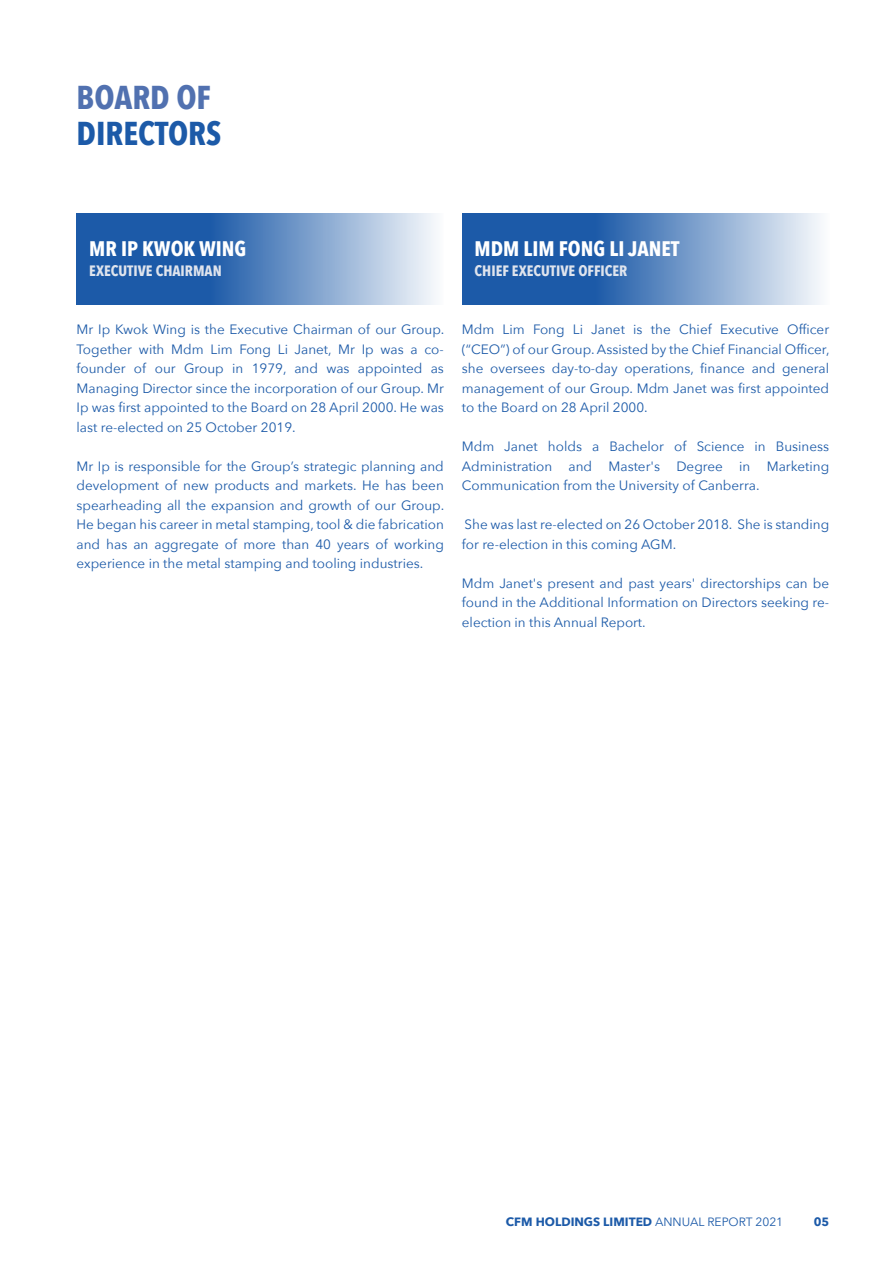
<style>
.page{position:relative;width:893px;height:1263px;background:#fff}
.page>*{position:absolute;margin:0;border:0;box-sizing:border-box;transform-origin:0 0}
.t1{font:700 33px "Avenir Next Condensed";color:#1c5aa8}
.t2{font:700 33px "Avenir Next Condensed";color:#5171b0}
.t3{font:700 21px "Avenir Next Condensed";color:#fff}
.t4{font:700 15px "Avenir Next Condensed";color:#dfe4ed}
.t5{font:13.5px/19.5px "Avenir Next";color:#1c5aa8;text-align:justify}
.t6{font:700 12px "Avenir Next";color:#1c5aa8}
.s1{font-weight:400}
</style>
<div class="page">
<svg style="left:462px;top:213px;width:358px;height:92px;background:#5f8ac1"></svg>
<svg style="left:77px;top:213px;width:358px;height:92px;background:#5f8bc1"></svg>
<h1 class="t2" style="left:77px;top:77px;width:136px">BOARD OF</h1>
<h1 class="t1" style="left:77px;top:113px;width:146px">DIRECTORS</h1>
<h2 class="t3" style="left:89px;top:236px;width:159px">MR IP KWOK WING</h2>
<p class="t4" style="left:89px;top:261px;width:134px">EXECUTIVE CHAIRMAN</p>
<h2 class="t3" style="left:475px;top:236px;width:206px">MDM LIM FONG LI JANET</h2>
<p class="t4" style="left:475px;top:261px;width:154px">CHIEF EXECUTIVE OFFICER</p>
<p class="t5" style="left:77px;top:319px;width:369px">Mr Ip Kwok Wing is the Executive Chairman of our Group.<br>Together with Mdm Lim Fong Li Janet, Mr Ip was a co&shy;founder of our Group in 1979, and was appointed as Managing Director since the incorporation of our Group. Mr Ip was first appointed to the Board on 28 April 2000. He was last re-elected on 25 October 2019.</p>
<p class="t5" style="left:77px;top:456px;width:369px">Mr Ip is responsible for the Group’s strategic planning and development of new products and markets. He has been spearheading all the expansion and growth of our Group.<br>He began his career in metal stamping, tool &amp; die fabrication and has an aggregate of more than 40 years of working experience in the metal stamping and tooling industries.</p>
<p class="t5" style="left:462px;top:319px;width:369px">Mdm Lim Fong Li Janet is the Chief Executive Officer (“CEO”) of our Group. Assisted by the Chief Financial Officer, she oversees day-to-day operations, finance and general management of our Group. Mdm Janet was first appointed to the Board on 28 April 2000.</p>
<p class="t5" style="left:462px;top:436px;width:369px">Mdm Janet holds a Bachelor of Science in Business Administration and Master's Degree in Marketing Communication from the University of Canberra.</p>
<p class="t5" style="left:462px;top:514px;width:369px">She was last re-elected on 26 October 2018. She is standing for re-election in this coming AGM.</p>
<p class="t5" style="left:462px;top:573px;width:369px">Mdm Janet's present and past years' directorships can be found in the Additional Information on Directors seeking re&shy;election in this Annual Report.</p>
<p class="t6" style="left:506px;top:1211px;width:279px">CFM HOLDINGS LIMITED <span class="s1">ANNUAL REPORT 2021</span></p>
<p class="t6" style="left:814px;top:1211px;width:17px">05</p>
</div>
